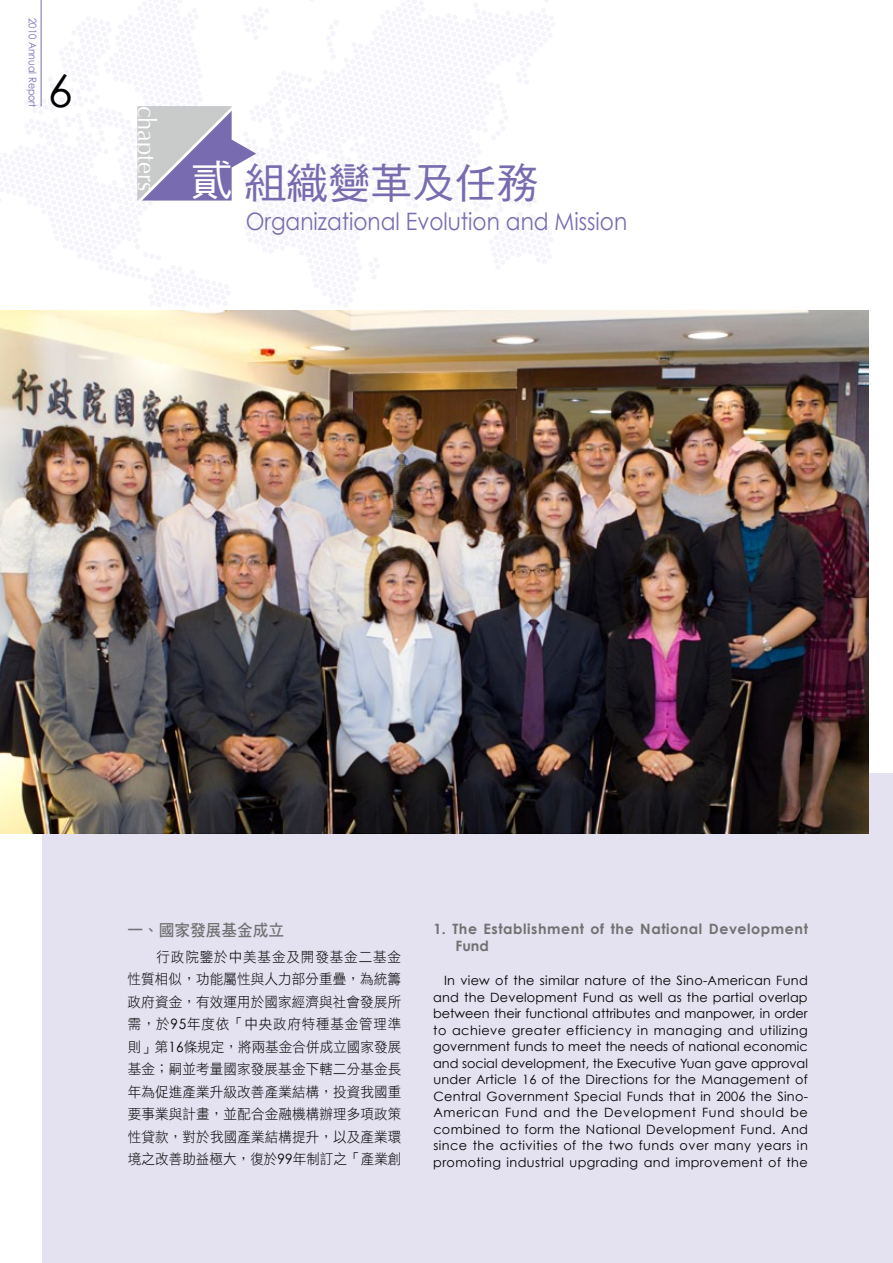
<style>
.page{position:relative;width:893px;height:1263px;background:#fff}
.page>*{position:absolute;margin:0;border:0;box-sizing:border-box;transform-origin:0 0}
.t1{font:45px "Century Gothic";color:#000}
.t2{font:42px "DF Hei Std W5";color:#796baf}
.t3{font:25.35px "Optima";color:#fff;scale:.93 1}
.t4{font:24px "Century Gothic";color:#796baf;scale:.9 1}
.t5{font:16.5px "DF Hei Std W7";color:#727171;scale:.95 1}
.t6{font:14.25px/22.5px "DF Hei Std W3";letter-spacing:.01em;color:#000;text-align:justify;scale:.95 1}
.t7{font:700 14.25px/16.5px "Century Gothic";letter-spacing:.04em;color:#727171}
.t8{font:12.9px/16.5px "Century Gothic";letter-spacing:.03em;color:#000;text-align:justify}
.t9{font:10.5px "Century Gothic";color:#796baf;scale:.9 1}
.s1{color:#fff}
.s2{font-family:"Century Gothic"}
</style>
<div class="page">
<div style="left:43px;top:774px;width:850px;height:489px;background:#e4e1f0"></div>
<hr style="left:41px;top:0;width:1px;height:106px;background:#796baf">
<svg style="left:134px;top:102px;width:122px;height:104px"></svg>
<img style="left:0;top:310px;width:869px;height:523px">
<p class="t9" style="left:39px;top:18px;width:101px;rotate:90deg">2010 Annual Report</p>
<h1 class="t1" style="left:48px;top:63px;width:26px">6</h1>
<h3 class="t3" style="left:161px;top:106px;width:93px;rotate:90deg">chapters</h3>
<h2 class="t2" style="left:191px;top:161px;width:349px"><span class="s1">貳</span>組織變革及任務</h2>
<h3 class="t4" style="left:246px;top:207px;width:425px">Organizational Evolution and Mission</h3>
<p class="t5" style="left:128px;top:921px;width:166px">一、國家發展基金成立</p>
<p class="t6" style="left:128px;top:945px;width:290px;text-indent:29px">行政院鑒於中美基金及開發基金二基金性質相似，功能屬性與人力部分重疊，為統籌政府資金，有效運用於國家經濟與社會發展所需，於<span class="s2">95</span>年度依「中央政府特種基金管理準則」第<span class="s2">16</span>條規定，將兩基金合併成立國家發展基金；嗣並考量國家發展基金下轄二分基金長年為促進產業升級改善產業結構，投資我國重要事業與計畫，並配合金融機構辦理多項政策性貸款，對於我國產業結構提升，以及產業環境之改善助益極大，復於<span class="s2">99</span>年制訂之「產業創</p>
<p class="t7" style="left:455px;top:920px;width:354px;text-indent:-22px">1. The Establishment of the National Development<br>Fund</p>
<p class="t8" style="left:433px;top:972px;width:376px;text-indent:11px">In view of the similar nature of the Sino-American Fund and the Development Fund as well as the partial overlap between their functional attributes and manpower, in order to achieve greater efficiency in managing and utilizing government funds to meet the needs of national economic and social development, the Executive Yuan gave approval under Article 16 of the Directions for the Management of Central Government Special Funds that in 2006 the Sino-American Fund and the Development Fund should be combined to form the National Development Fund. And since the activities of the two funds over many years in promoting industrial upgrading and improvement of the</p>
</div>
